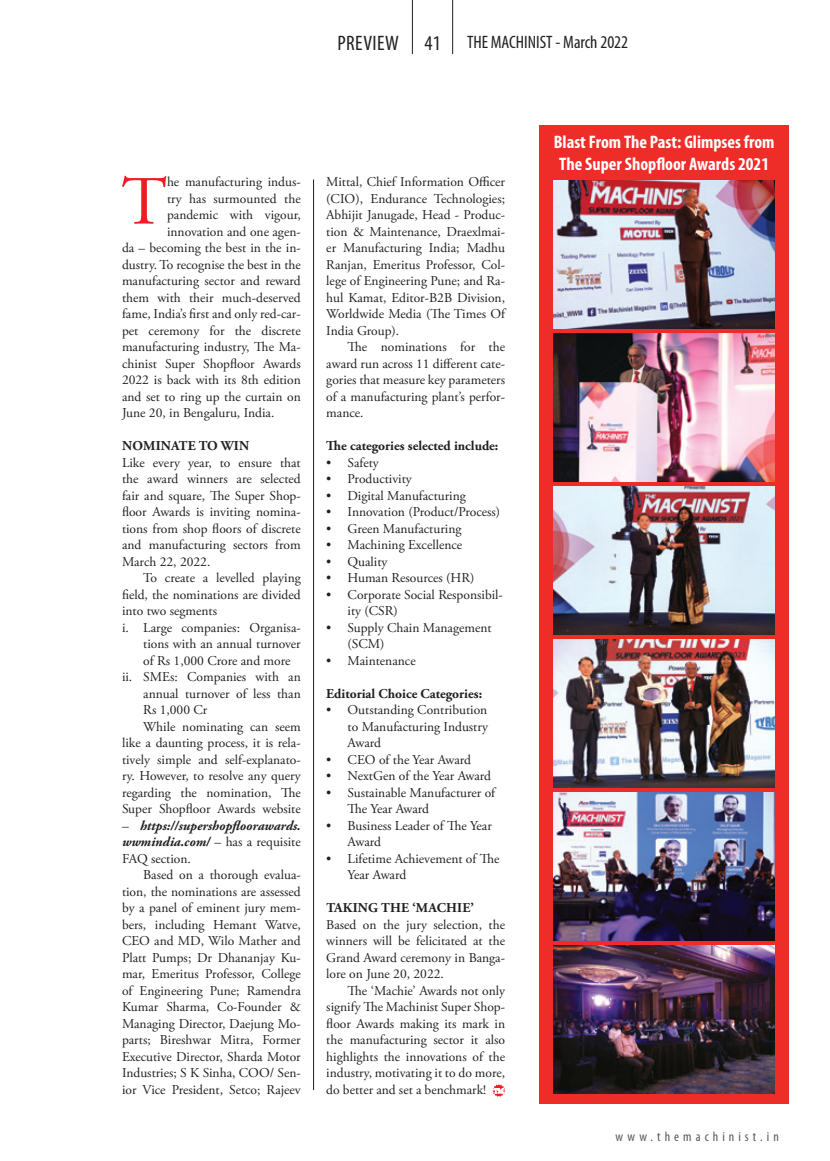
<style>
.page{position:relative;width:830px;height:1161px;background:#fff}
.page>*{position:absolute;margin:0;border:0;box-sizing:border-box;transform-origin:0 0}
.t1{font:68.85px "Adobe Garamond Pro";color:#ee1d23}
.t2{font:condensed 21px "Myriad Pro";letter-spacing:.02em;color:#231f20}
.t3{font:700 condensed 18.15px/21.8px "Myriad Pro";color:#fff}
.t4{font:condensed 18px "Myriad Pro";color:#231f20}
.t5{font:13.5px/16.5px "Adobe Garamond Pro";color:#231f20;text-align:justify}
.t6{font:700 13.5px "Adobe Garamond Pro";color:#231f20}
.t7{font:italic 700 13.5px/16.5px "Adobe Garamond Pro";color:#231f20;text-align:justify}
.t8{font:condensed 13.5px "Myriad Pro";letter-spacing:.3em;color:#57585a}
.s1{font-weight:400;font-style:normal}
</style>
<div class="page">
<hr style="left:412px;top:0;width:1px;height:54px;background:#231f20">
<hr style="left:452px;top:0;width:1px;height:54px;background:#231f20">
<div style="left:539px;top:125px;width:249px;height:978px;background:#ee2d28"></div>
<svg style="left:492px;top:1084px;width:13px;height:12px"></svg>
<hr style="left:313px;top:179px;width:1px;height:911px;background:#231f20">
<img style="left:553px;top:181px;width:221px;height:148px">
<img style="left:553px;top:945px;width:221px;height:148px">
<img style="left:553px;top:334px;width:221px;height:147px">
<img style="left:553px;top:639px;width:221px;height:148px">
<img style="left:553px;top:486px;width:221px;height:148px">
<img style="left:553px;top:792px;width:221px;height:148px">
<h2 class="t2" style="left:337px;top:31px;width:105px">PREVIEW 41</h2>
<h3 class="t4" style="left:467px;top:31px;width:162px">THE MACHINIST - March 2022</h3>
<p class="t1" style="left:121px;top:160px;width:47px">T</p>
<p class="t5" style="left:167px;top:174px;width:135px">he manufacturing indus-</p>
<p class="t5" style="left:167px;top:190px;width:135px">try has surmounted the</p>
<p class="t5" style="left:167px;top:207px;width:135px">pandemic with vigour,</p>
<p class="t5" style="left:167px;top:223px;width:135px">innovation and one agen-</p>
<p class="t5" style="left:122px;top:240px;width:180px">da – becoming the best in the in-</p>
<p class="t5" style="left:122px;top:256px;width:180px">dustry. To recognise the best in the</p>
<p class="t5" style="left:122px;top:273px;width:180px">manufacturing sector and reward</p>
<p class="t5" style="left:122px;top:289px;width:180px">them with their much-deserved</p>
<p class="t5" style="left:122px;top:306px;width:180px">fame, India’s first and only red-car-</p>
<p class="t5" style="left:122px;top:322px;width:180px">pet ceremony for the discrete</p>
<p class="t5" style="left:122px;top:339px;width:180px">manufacturing industry, The Ma-</p>
<p class="t5" style="left:122px;top:355px;width:180px">chinist Super Shopfloor Awards</p>
<p class="t5" style="left:122px;top:372px;width:180px">2022 is back with its 8th edition</p>
<p class="t5" style="left:122px;top:388px;width:180px">and set to ring up the curtain on</p>
<p class="t5" style="left:122px;top:405px;width:154px">June 20, in Bengaluru, India.</p>
<p class="t6" style="left:122px;top:438px;width:128px">NOMINATE TO WIN</p>
<p class="t5" style="left:122px;top:454px;width:180px">Like every year, to ensure that the award winners are selected fair and square, The Super Shop&shy;floor Awards is inviting nomina&shy;tions from shop floors of discrete and manufacturing sectors from March 22, 2022.</p>
<p class="t5" style="left:122px;top:570px;width:180px;text-indent:21px">To create a levelled playing field, the nominations are divided into two segments</p>
<p class="t5" style="left:143px;top:619px;width:159px;text-indent:-21px">i. Large companies: Organisa&shy;tions with an annual turnover of Rs 1,000 Crore and more</p>
<p class="t5" style="left:143px;top:669px;width:159px;text-indent:-21px">ii. SMEs: Companies with an annual turnover of less than Rs 1,000 Cr</p>
<p class="t5" style="left:122px;top:718px;width:180px;text-indent:21px">While nominating can seem like a daunting process, it is rela&shy;tively simple and self-explanato&shy;ry. However, to resolve any query regarding the nomination, The Super Shopfloor Awards website</p>
<p class="t7" style="left:122px;top:817px;width:180px"><span class="s1">–</span> https://supershopfloorawards. wwmindia.com/ <span class="s1">– has a requisite FAQ section.</span></p>
<p class="t5" style="left:122px;top:867px;width:180px;text-indent:21px">Based on a thorough evalua&shy;tion, the nominations are assessed by a panel of eminent jury mem&shy;bers, including Hemant Watve, CEO and MD, Wilo Mather and Platt Pumps; Dr Dhananjay Ku&shy;mar, Emeritus Professor, College of Engineering Pune; Ramendra Kumar Sharma, Co-Founder &amp; Managing Director, Daejung Mo&shy;parts; Bireshwar Mitra, Former Executive Director, Sharda Motor Industries; S K Sinha, COO/ Sen&shy;ior Vice President, Setco; Rajeev</p>
<p class="t5" style="left:326px;top:174px;width:180px">Mittal, Chief Information Officer (CIO), Endurance Technologies; Abhijit Janugade, Head - Produc&shy;tion &amp; Maintenance, Draexlmai&shy;er Manufacturing India; Madhu Ranjan, Emeritus Professor, Col&shy;lege of Engineering Pune; and Ra&shy;hul Kamat, Editor-B2B Division, Worldwide Media (The Times Of India Group).</p>
<p class="t5" style="left:326px;top:339px;width:180px;text-indent:21px">The nominations for the award run across 11 different cate&shy;gories that measure key parameters of a manufacturing plant’s perfor&shy;mance.</p>
<p class="t6" style="left:326px;top:438px;width:173px">The categories selected include:</p>
<p class="t5" style="left:326px;top:454px;width:54px">• Safety</p>
<p class="t5" style="left:326px;top:471px;width:87px">• Productivity</p>
<p class="t5" style="left:326px;top:487px;width:141px">• Digital Manufacturing</p>
<p class="t5" style="left:326px;top:504px;width:175px">• Innovation (Product/Process)</p>
<p class="t5" style="left:326px;top:520px;width:137px">• Green Manufacturing</p>
<p class="t5" style="left:326px;top:537px;width:137px">• Machining Excellence</p>
<p class="t5" style="left:326px;top:553px;width:63px">• Quality</p>
<p class="t5" style="left:326px;top:570px;width:150px">• Human Resources (HR)</p>
<p class="t5" style="left:347px;top:586px;width:157px;text-indent:-21px">• Corporate Social Responsibil&shy;ity (CSR)</p>
<p class="t5" style="left:347px;top:619px;width:145px;text-indent:-21px">• Supply Chain Management (SCM)</p>
<p class="t5" style="left:326px;top:652px;width:91px">• Maintenance</p>
<p class="t6" style="left:326px;top:685px;width:157px">Editorial Choice Categories:</p>
<p class="t5" style="left:347px;top:702px;width:142px;text-indent:-21px">• Outstanding Contribution to Manufacturing Industry Award</p>
<p class="t5" style="left:326px;top:751px;width:146px">• CEO of the Year Award</p>
<p class="t5" style="left:326px;top:768px;width:166px">• NextGen of the Year Award</p>
<p class="t5" style="left:347px;top:784px;width:149px;text-indent:-21px">• Sustainable Manufacturer of<br>The Year Award</p>
<p class="t5" style="left:347px;top:817px;width:146px;text-indent:-21px">• Business Leader of The Year<br>Award</p>
<p class="t5" style="left:347px;top:850px;width:153px;text-indent:-21px">• Lifetime Achievement of The<br>Year Award</p>
<p class="t6" style="left:326px;top:900px;width:149px">TAKING THE ‘MACHIE’</p>
<p class="t5" style="left:326px;top:916px;width:180px">Based on the jury selection, the winners will be felicitated at the Grand Award ceremony in Banga&shy;lore on June 20, 2022.</p>
<p class="t5" style="left:326px;top:982px;width:180px;text-indent:21px">The ‘Machie’ Awards not only signify The Machinist Super Shop&shy;floor Awards making its mark in the manufacturing sector it also highlights the innovations of the industry, motivating it to do more, do better and set a benchmark!</p>
<p class="t3" style="left:553px;top:130px;width:222px">Blast From The Past: Glimpses from<br>The Super Shopfloor Awards 2021</p>
<p class="t8" style="left:615px;top:1128px;width:165px">www.themachinist.in</p>
</div>
